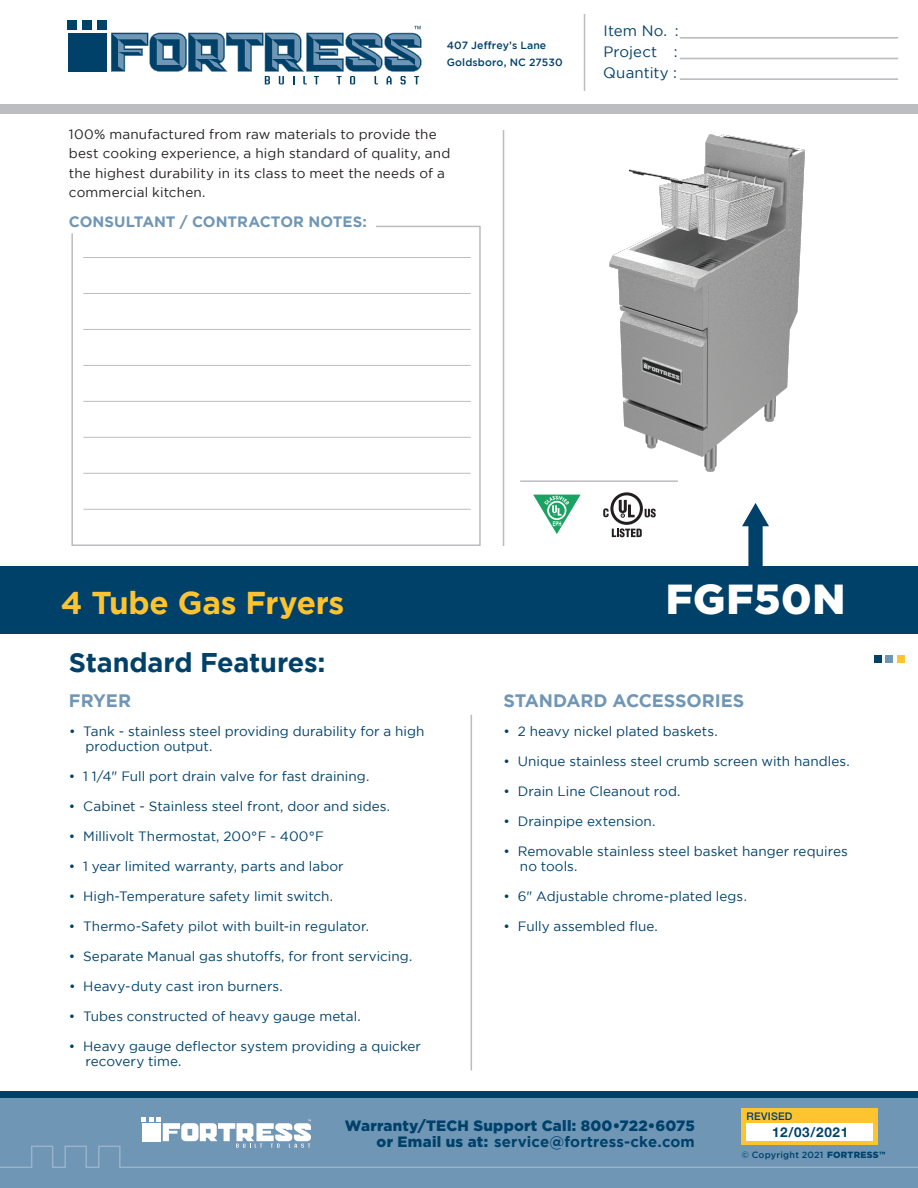
<style>
.page{position:relative;width:918px;height:1188px;background:#fff}
.page>*{position:absolute;margin:0;border:0;box-sizing:border-box;transform-origin:0 0}
.t1{font:900 42px "Gotham";letter-spacing:.01em;color:#fff}
.t2{font:700 31.5px "Gotham";letter-spacing:-.01em;color:#fec430}
.t3{font:700 27px "Gotham";letter-spacing:-.01em;color:#00416a}
.t4{font:700 18px "Gotham";letter-spacing:-.005em;color:#7096b6}
.t5{font:900 15px "Gotham";letter-spacing:.015em;color:#00416a}
.t6{font:700 15px "Gotham";letter-spacing:.01em;color:#00416a}
.t7{font:700 15px "Gotham";letter-spacing:-.005em;color:#7096b6}
.t8{font:15px/21px "Gotham";letter-spacing:.005em;color:#00416a;text-align:justify}
.t9{font:13.5px/15px "Gotham";letter-spacing:.005em;color:#00416a}
.t10{font:13.5px/19.5px "Gotham";letter-spacing:.01em;color:#231f20}
.t11{font:700 13.5px "Helvetica Neue";letter-spacing:.05em;color:#00416a}
.t12{font:500 10.5px/16.5px "Gotham";letter-spacing:.015em;color:#00416a}
.t13{font:500 10.5px "Helvetica Neue";letter-spacing:.025em;color:#00416a}
.t14{font:500 9px "Gotham";letter-spacing:.025em;color:#00416a}
.s1{font-weight:900}
</style>
<div class="page">
<div style="left:0;top:1091px;width:918px;height:9px;background:#00416a"></div>
<div style="left:0;top:104px;width:918px;height:10px;background:#bcbdc0"></div>
<div style="left:0;top:1099px;width:918px;height:89px;background:#7096b6"></div>
<hr style="left:503px;top:130px;width:1px;height:416px;background:#bcbdc0">
<hr style="left:471px;top:715px;width:1px;height:355px;background:#bcbdc0">
<hr style="left:584px;top:14px;width:1px;height:77px;background:#bcbdc0">
<div style="left:0;top:566px;width:918px;height:68px;background:#00416a"></div>
<hr style="left:520px;top:480px;width:158px;height:2px;background:#bcbdc0">
<svg style="left:742px;top:503px;width:27px;height:63px"></svg>
<img style="left:609px;top:134px;width:195px;height:337px">
<div style="left:68px;top:33px;width:39px;height:39px;background:#00416a"></div>
<div style="left:68px;top:21px;width:9px;height:9px;background:#00416a"></div>
<div style="left:97px;top:21px;width:10px;height:9px;background:#00416a"></div>
<div style="left:82px;top:21px;width:10px;height:9px;background:#00416a"></div>
<svg style="left:111px;top:26px;width:310px;height:58px"></svg>
<svg style="left:69px;top:1117px;width:849px;height:51px"></svg>
<div style="left:875px;top:656px;width:7px;height:7px;background:#00416a"></div>
<div style="left:897px;top:656px;width:7px;height:7px;background:#fec430"></div>
<div style="left:886px;top:656px;width:7px;height:7px;background:#7096b6"></div>
<svg style="left:533px;top:495px;width:48px;height:39px"></svg>
<svg style="left:612px;top:528px;width:30px;height:9px"></svg>
<svg style="left:603px;top:508px;width:6px;height:9px"></svg>
<svg style="left:645px;top:509px;width:11px;height:8px"></svg>
<svg style="left:610px;top:492px;width:33px;height:33px"></svg>
<svg style="left:613px;top:495px;width:27px;height:27px"></svg>
<svg style="left:619px;top:500px;width:16px;height:17px"></svg>
<hr style="left:680px;top:37px;width:218px;height:2px;background:#bcbdc0">
<hr style="left:680px;top:58px;width:218px;height:1px;background:#bcbdc0">
<hr style="left:680px;top:78px;width:218px;height:2px;background:#bcbdc0">
<div style="left:742px;top:1109px;width:136px;height:36px;background:#fec430"></div>
<div style="left:747px;top:1123px;width:126px;height:18px;background:#fff"></div>
<svg style="left:71px;top:225px;width:410px;height:321px"></svg>
<svg style="left:0;top:1098px;width:69px;height:70px"></svg>
<p class="t12" style="left:447px;top:37px;width:117px">407 Jeffrey’s Lane<br>Goldsboro, NC 27530</p>
<p class="t10" style="left:69px;top:124px;width:383px">100% manufactured from raw materials to provide the best cooking experience, a high standard of quality, and the highest durability in its class to meet the needs of a commercial kitchen.</p>
<p class="t7" style="left:69px;top:213px;width:299px">CONSULTANT / CONTRACTOR NOTES:</p>
<p class="t8" style="left:603px;top:20px;width:77px">Item No. :<br>Project :<br>Quantity :</p>
<h2 class="t2" style="left:61px;top:584px;width:285px">4 Tube Gas Fryers</h2>
<h1 class="t1" style="left:666px;top:575px;width:181px">FGF50N</h1>
<h3 class="t3" style="left:69px;top:647px;width:258px">Standard Features:</h3>
<h3 class="t4" style="left:69px;top:690px;width:64px">FRYER</h3>
<p class="t9" style="left:85px;top:723px;width:340px;text-indent:-16px">• Tank - stainless steel providing durability for a high production output.</p>
<p class="t9" style="left:69px;top:768px;width:302px">• 1 1/4" Full port drain valve for fast draining.</p>
<p class="t9" style="left:69px;top:798px;width:323px">• Cabinet - Stainless steel front, door and sides.</p>
<p class="t9" style="left:69px;top:828px;width:257px">• Millivolt Thermostat, 200°F - 400°F</p>
<p class="t9" style="left:69px;top:858px;width:276px">• 1 year limited warranty, parts and labor</p>
<p class="t9" style="left:69px;top:888px;width:266px">• High-Temperature safety limit switch.</p>
<p class="t9" style="left:69px;top:918px;width:302px">• Thermo-Safety pilot with built-in regulator.</p>
<p class="t9" style="left:69px;top:948px;width:345px">• Separate Manual gas shutoffs, for front servicing.</p>
<p class="t9" style="left:69px;top:978px;width:215px">• Heavy-duty cast iron burners.</p>
<p class="t9" style="left:69px;top:1008px;width:293px">• Tubes constructed of heavy gauge metal.</p>
<p class="t9" style="left:85px;top:1038px;width:337px;text-indent:-16px">• Heavy gauge deflector system providing a quicker recovery time.</p>
<h3 class="t4" style="left:503px;top:690px;width:243px">STANDARD ACCESSORIES</h3>
<p class="t9" style="left:504px;top:723px;width:216px">• 2 heavy nickel plated baskets.</p>
<p class="t9" style="left:504px;top:753px;width:348px">• Unique stainless steel crumb screen with handles.</p>
<p class="t9" style="left:504px;top:783px;width:179px">• Drain Line Cleanout rod.</p>
<p class="t9" style="left:504px;top:813px;width:153px">• Drainpipe extension.</p>
<p class="t9" style="left:520px;top:843px;width:329px;text-indent:-16px">• Removable stainless steel basket hanger requires no tools.</p>
<p class="t9" style="left:504px;top:888px;width:245px">• 6" Adjustable chrome-plated legs.</p>
<p class="t9" style="left:504px;top:918px;width:156px">• Fully assembled flue.</p>
<p class="t13" style="left:747px;top:1108px;width:47px">REVISED</p>
<p class="t5" style="left:345px;top:1117px;width:352px">Warranty/TECH Support Call: 800•722•6075</p>
<p class="t11" style="left:772px;top:1122px;width:78px">12/03/2021</p>
<p class="t6" style="left:377px;top:1133px;width:320px"><span class="s1">or Email us at:</span> service@fortress-cke.com</p>
<p class="t14" style="left:742px;top:1150px;width:145px">© Copyright 2021 <span class="s1">FORTRESS™</span></p>
</div>
